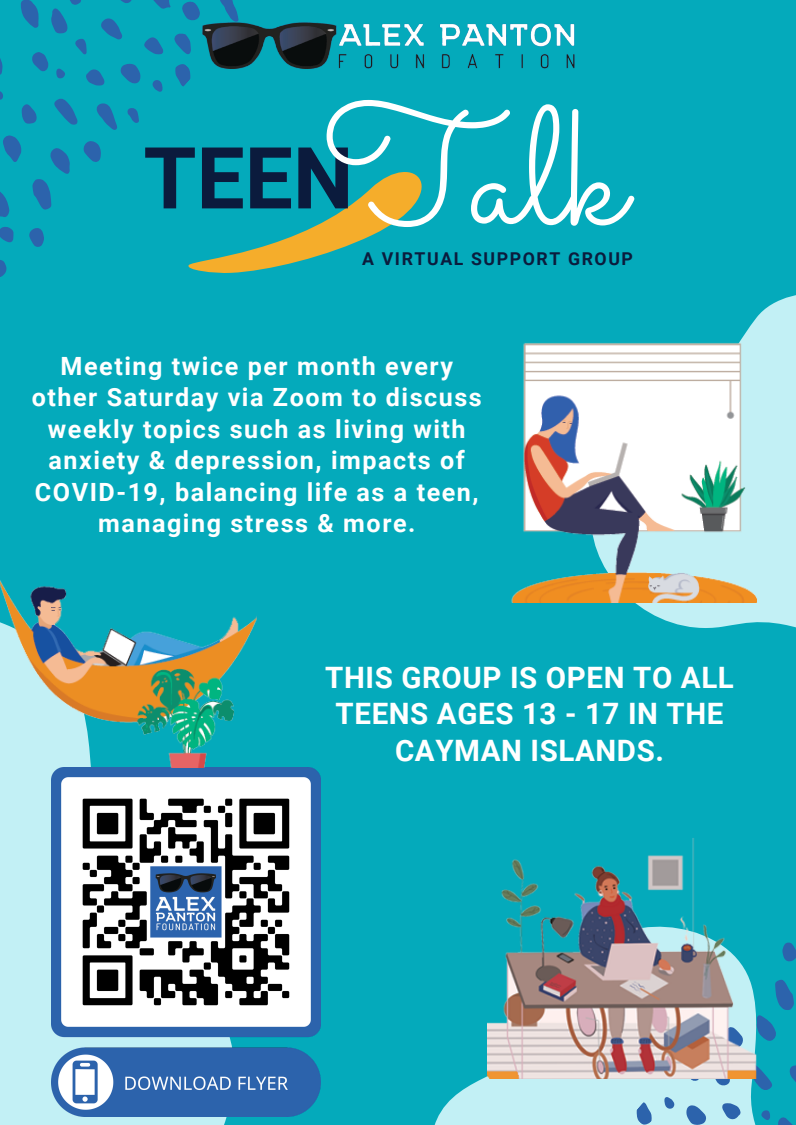
<style>
.page{position:relative;width:796px;height:1125px;background:#fff}
.page>*{position:absolute;margin:0;border:0;box-sizing:border-box;transform-origin:0 0}
.t1{font:166.35px "Sacramento";color:#fff}
.t2{font:700 85.65px "Roboto";color:#0b1b3d}
.t3{font:700 29.47px/36px "Roboto";letter-spacing:.02em;color:#fff;text-align:center}
.t4{font:700 25.12px/31.5px "Roboto";letter-spacing:.06em;color:#fff;text-align:center}
.t5{font:700 17.7px "Roboto";letter-spacing:.09em;color:#0b1c3d}
</style>
<div class="page">
<div style="left:0;top:0;width:795px;height:1125px;background:#04aabb"></div>
<div style="left:0;top:767px;width:321px;height:358px;background:#c2f0f5"></div>
<svg style="left:559px;top:295px;width:236px;height:333px"></svg>
<svg style="left:434px;top:1076px;width:197px;height:49px;background:#aee8ed"></svg>
<svg style="left:782px;top:942px;width:13px;height:20px"></svg>
<svg style="left:631px;top:979px;width:164px;height:146px"></svg>
<svg style="left:0;top:260px;width:7px;height:17px"></svg>
<svg style="left:0;top:0;width:196px;height:247px"></svg>
<svg style="left:185px;top:80px;width:237px;height:193px"></svg>
<img style="left:196px;top:0;width:379px;height:90px">
<img style="left:511px;top:328px;width:266px;height:274px">
<img style="left:51px;top:768px;width:269px;height:348px">
<img style="left:487px;top:838px;width:277px;height:240px">
<img style="left:0;top:580px;width:257px;height:188px">
<p class="t1" style="left:323px;top:68px;width:303px">Talk</p>
<p class="t2" style="left:143px;top:129px;width:211px">TEEN</p>
<p class="t5" style="left:362px;top:249px;width:272px">A VIRTUAL SUPPORT GROUP</p>
<p class="t4" style="left:32px;top:350px;width:451px">Meeting twice per month every other Saturday via Zoom to discuss weekly topics such as living with anxiety &amp; depression, impacts of<br>COVID-19, balancing life as a teen, managing stress &amp; more.</p>
<p class="t3" style="left:325px;top:660px;width:410px">THIS GROUP IS OPEN TO ALL<br>TEENS AGES 13 - 17 IN THE<br>CAYMAN ISLANDS.</p>
</div>
